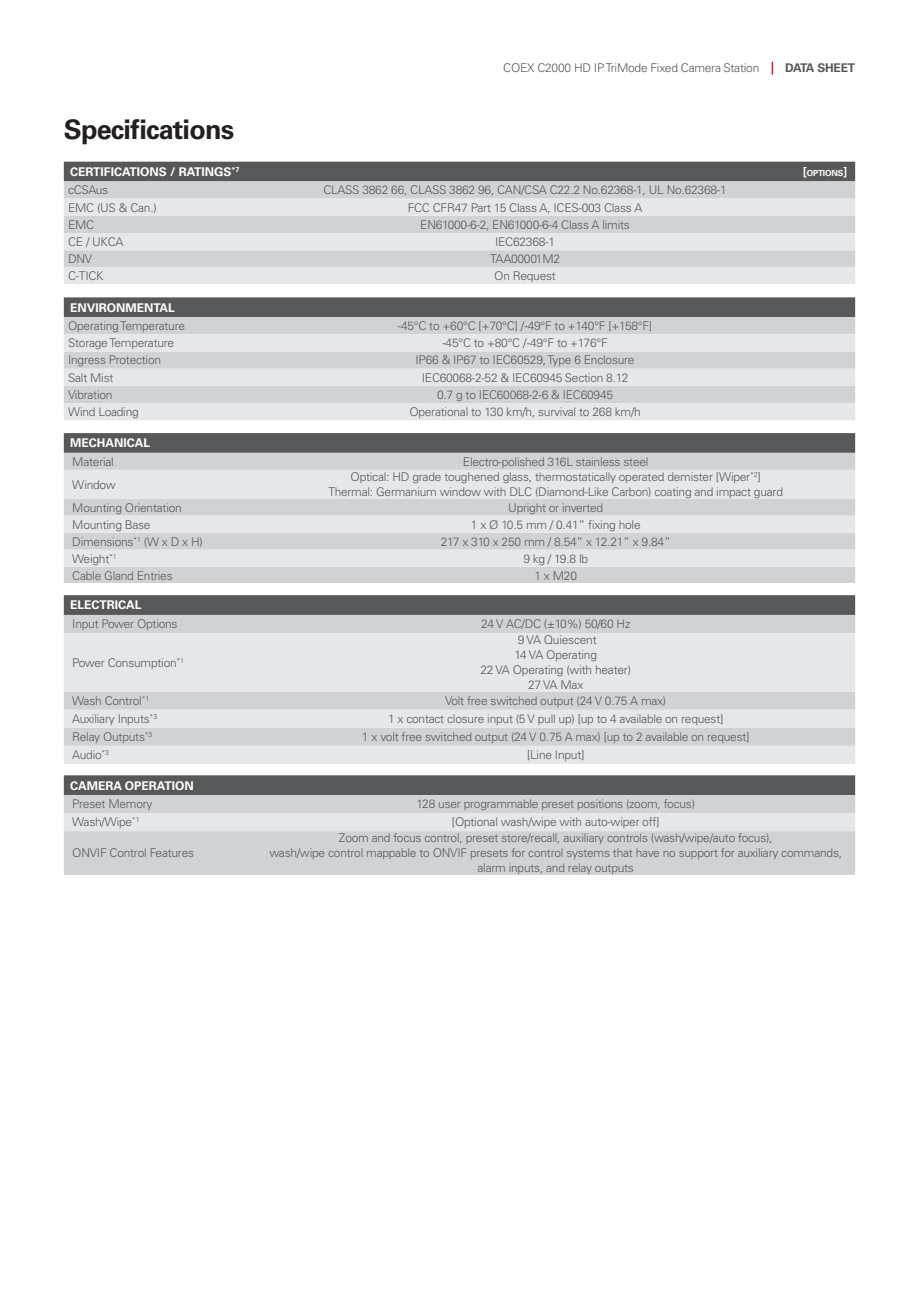
<style>
.page{position:relative;width:919px;height:1289px;background:#fff}
.page>*{position:absolute;margin:0;border:0;box-sizing:border-box;transform-origin:0 0}
.t1{font:700 27px "Univers LT Pro 65";letter-spacing:-.03em;color:#231f20}
.SYN_table_text{font:300 12px/15px "Univers LT Pro 45";letter-spacing:-.02em;color:#57585a;text-align:center}
.Table_Header{font:700 12px "Univers LT Pro 65";color:#fff}
.t2{font:700 12px "Univers LT Pro 65";letter-spacing:-.02em;color:#57585a}
.Table_Header-2{font:700 8.4px "Univers LT Pro 65";letter-spacing:-.03em;color:#fff}
.s1{font-size:12px}
</style>
<div class="page">
<svg style="left:771px;top:62px;width:2px;height:13px"></svg>
<div style="left:64px;top:162px;width:791px;height:19px;background:#57585a"></div>
<svg style="left:64px;top:181px;width:791px;height:18px;background:#d1d2d4"></svg>
<svg style="left:64px;top:199px;width:791px;height:221px;background:#d0d1d3"></svg>
<div style="left:64px;top:284px;width:791px;height:13px;background:#fff"></div>
<svg style="left:64px;top:433px;width:791px;height:20px;background:#595a5c"></svg>
<div style="left:64px;top:453px;width:791px;height:130px;background:#d1d2d4"></div>
<svg style="left:64px;top:470px;width:791px;height:96px;background:#dedfe1"></svg>
<svg style="left:64px;top:595px;width:791px;height:20px;background:#595a5c"></svg>
<div style="left:64px;top:615px;width:791px;height:18px;background:#d1d2d4"></div>
<svg style="left:64px;top:633px;width:791px;height:131px;background:#e0e1e3"></svg>
<div style="left:64px;top:775px;width:791px;height:20px;background:#57585a"></div>
<div style="left:64px;top:795px;width:791px;height:80px;background:#d1d2d4"></div>
<div style="left:64px;top:813px;width:791px;height:18px;background:#e6e7e9"></div>
<p class="SYN_table_text" style="left:503px;top:61px;width:257px">COEX C2000 HD IP TriMode Fixed Camera Station</p>
<p class="t2" style="left:785px;top:61px;width:72px">DATA SHEET</p>
<p class="t1" style="left:64px;top:113px;width:172px">Specifications</p>
<p class="Table_Header" style="left:70px;top:164px;width:170px">CERTIFICATIONS / RATINGS<sup>*7</sup></p>
<p class="Table_Header-2" style="left:803px;top:168px;width:45px"><span class="s1">[</span>OPTIONS<span class="s1">]</span></p>
<p class="SYN_table_text" style="left:68px;top:182px;width:42px">cCSAus</p>
<p class="SYN_table_text" style="left:323px;top:182px;width:405px">CLASS 3862 66, CLASS 3862 96, CAN/CSA C22.2 No.62368-1, UL No.62368-1</p>
<p class="SYN_table_text" style="left:68px;top:200px;width:90px">EMC (US &amp; Can.)</p>
<p class="SYN_table_text" style="left:408px;top:200px;width:236px">FCC CFR47 Part 15 Class A, ICES-003 Class A</p>
<p class="SYN_table_text" style="left:68px;top:217px;width:28px">EMC</p>
<p class="SYN_table_text" style="left:420px;top:217px;width:211px">EN61000-6-2, EN61000-6-4 Class A limits</p>
<p class="SYN_table_text" style="left:68px;top:234px;width:57px">CE / UKCA</p>
<p class="SYN_table_text" style="left:495px;top:234px;width:61px">IEC62368-1</p>
<p class="SYN_table_text" style="left:68px;top:251px;width:26px">DNV</p>
<p class="SYN_table_text" style="left:490px;top:251px;width:72px">TAA00001M2</p>
<p class="SYN_table_text" style="left:68px;top:268px;width:37px">C-TICK</p>
<p class="SYN_table_text" style="left:494px;top:268px;width:63px">On Request</p>
<p class="Table_Header" style="left:70px;top:300px;width:106px">ENVIRONMENTAL</p>
<p class="SYN_table_text" style="left:68px;top:318px;width:119px">Operating Temperature</p>
<p class="SYN_table_text" style="left:398px;top:318px;width:256px">-45°C to +60°C [+70°C] / -49°F to +140°F [+158°F]</p>
<p class="SYN_table_text" style="left:68px;top:335px;width:108px">Storage Temperature</p>
<p class="SYN_table_text" style="left:442px;top:335px;width:167px">-45°C to +80°C / -49°F to +176°F</p>
<p class="SYN_table_text" style="left:68px;top:353px;width:95px">Ingress Protection</p>
<p class="SYN_table_text" style="left:415px;top:353px;width:221px">IP66 &amp; IP67 to IEC60529, Type 6 Enclosure</p>
<p class="SYN_table_text" style="left:68px;top:370px;width:47px">Salt Mist</p>
<p class="SYN_table_text" style="left:422px;top:370px;width:208px">IEC60068-2-52 &amp; IEC60945 Section 8.12</p>
<p class="SYN_table_text" style="left:68px;top:387px;width:46px">Vibration</p>
<p class="SYN_table_text" style="left:437px;top:387px;width:178px">0.7 g to IEC60068-2-6 &amp; IEC60945</p>
<p class="SYN_table_text" style="left:68px;top:404px;width:72px">Wind Loading</p>
<p class="SYN_table_text" style="left:409px;top:404px;width:233px">Operational to 130 km/h, survival to 268 km/h</p>
<p class="Table_Header" style="left:70px;top:436px;width:82px">MECHANICAL</p>
<p class="SYN_table_text" style="left:72px;top:454px;width:43px">Material</p>
<p class="SYN_table_text" style="left:463px;top:454px;width:187px">Electro-polished 316L stainless steel</p>
<p class="SYN_table_text" style="left:72px;top:477px;width:45px">Window</p>
<p class="SYN_table_text" style="left:328px;top:469px;width:456px">Optical: HD grade toughened glass, thermostatically operated demister [Wiper<sup>*2</sup>]<br>Thermal: Germanium window with DLC (Diamond-Like Carbon) coating and impact guard</p>
<p class="SYN_table_text" style="left:72px;top:499px;width:111px">Mounting Orientation</p>
<p class="SYN_table_text" style="left:508px;top:499px;width:96px">Upright or inverted</p>
<p class="SYN_table_text" style="left:72px;top:517px;width:80px">Mounting Base</p>
<p class="SYN_table_text" style="left:471px;top:517px;width:171px">1 x Ø 10.5 mm / 0.41” fixing hole</p>
<p class="SYN_table_text" style="left:72px;top:534px;width:132px">Dimensions<sup>*1</sup> (W x D x H)</p>
<p class="SYN_table_text" style="left:441px;top:534px;width:231px">217 x 310 x 250 mm / 8.54” x 12.21” x 9.84”</p>
<p class="SYN_table_text" style="left:72px;top:551px;width:46px">Weight<sup>*1</sup></p>
<p class="SYN_table_text" style="left:523px;top:551px;width:66px">9 kg / 19.8 lb</p>
<p class="SYN_table_text" style="left:72px;top:568px;width:102px">Cable Gland Entries</p>
<p class="SYN_table_text" style="left:534px;top:568px;width:44px">1 x M20</p>
<p class="Table_Header" style="left:70px;top:598px;width:73px">ELECTRICAL</p>
<p class="SYN_table_text" style="left:72px;top:616px;width:107px">Input Power Options</p>
<p class="SYN_table_text" style="left:481px;top:616px;width:151px">24 V AC/DC (±10%) 50/60 Hz</p>
<p class="SYN_table_text" style="left:72px;top:655px;width:113px">Power Consumption<sup>*1</sup></p>
<p class="SYN_table_text" style="left:518px;top:632px;width:80px">9 VA Quiescent</p>
<p class="SYN_table_text" style="left:514px;top:647px;width:84px">14 VA Operating</p>
<p class="SYN_table_text" style="left:480px;top:662px;width:152px">22 VA Operating (with heater)</p>
<p class="SYN_table_text" style="left:528px;top:677px;width:57px">27 VA Max</p>
<p class="SYN_table_text" style="left:72px;top:693px;width:78px">Wash Control<sup>*1</sup></p>
<p class="SYN_table_text" style="left:445px;top:693px;width:223px">Volt free switched output (24 V 0.75 A max)</p>
<p class="SYN_table_text" style="left:72px;top:711px;width:86px">Auxiliary Inputs<sup>*3</sup></p>
<p class="SYN_table_text" style="left:388px;top:711px;width:337px">1 x contact closure input (5 V pull up) [up to 4 available on request]</p>
<p class="SYN_table_text" style="left:72px;top:729px;width:82px">Relay Outputs<sup>*3</sup></p>
<p class="SYN_table_text" style="left:362px;top:729px;width:389px">1 x volt free switched output (24 V 0.75 A max) [up to 2 available on request]</p>
<p class="SYN_table_text" style="left:72px;top:747px;width:38px">Audio<sup>*3</sup></p>
<p class="SYN_table_text" style="left:527px;top:747px;width:59px">[Line Input]</p>
<p class="Table_Header" style="left:70px;top:778px;width:125px">CAMERA OPERATION</p>
<p class="SYN_table_text" style="left:72px;top:796px;width:82px">Preset Memory</p>
<p class="SYN_table_text" style="left:416px;top:796px;width:280px">128 user programmable preset positions (zoom, focus)</p>
<p class="SYN_table_text" style="left:72px;top:814px;width:69px">Wash/Wipe<sup>*1</sup></p>
<p class="SYN_table_text" style="left:452px;top:814px;width:209px">[Optional wash/wipe with auto-wiper off]</p>
<p class="SYN_table_text" style="left:72px;top:845px;width:123px">ONVIF Control Features</p>
<p class="SYN_table_text" style="left:269px;top:830px;width:574px">Zoom and focus control, preset store/recall, auxiliary controls (wash/wipe/auto focus),<br>wash/wipe control mappable to ONVIF presets for control systems that have no support for auxiliary commands, alarm inputs, and relay outputs</p>
</div>
